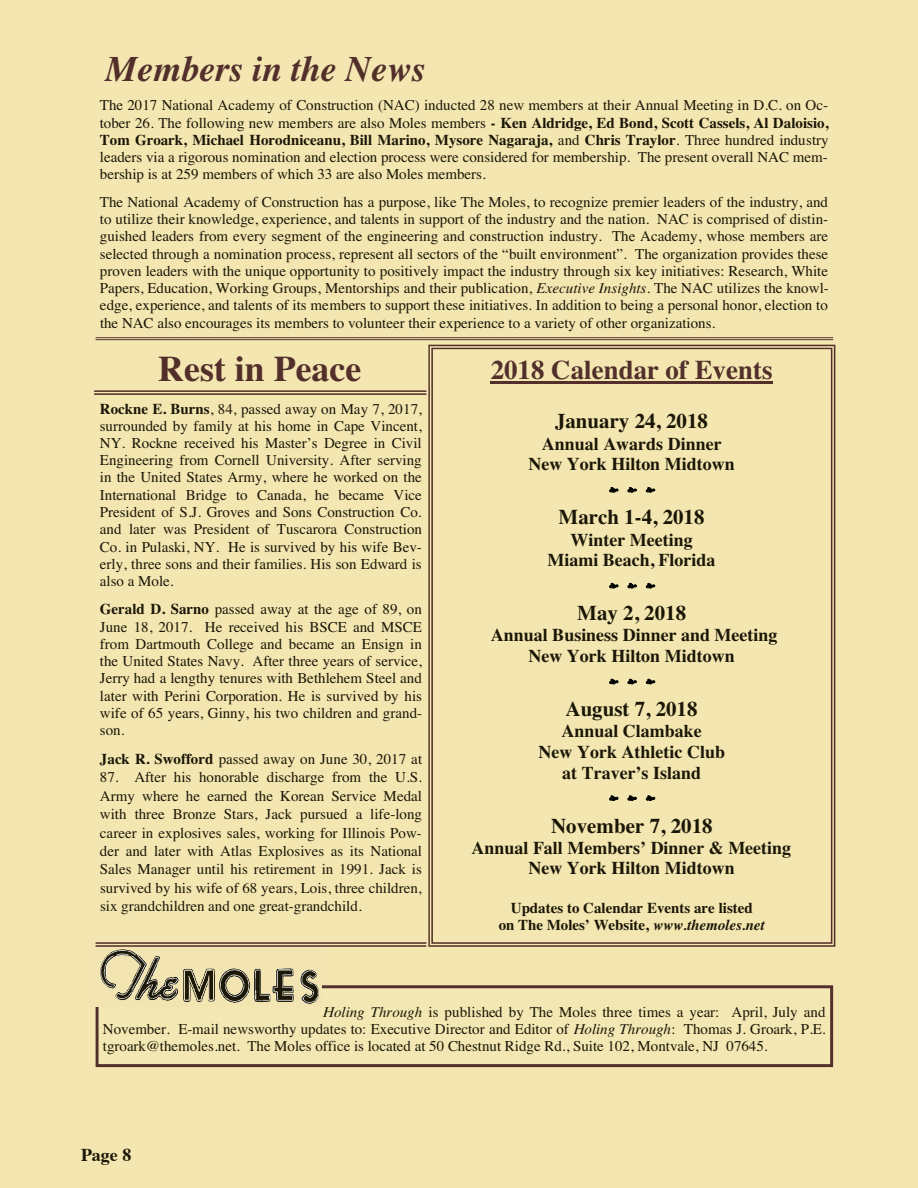
<style>
.page{position:relative;width:918px;height:1188px;background:#f3e6b1}
.page>*{position:absolute;margin:0;border:0;box-sizing:border-box;transform-origin:0 0}
.t1{font:italic 700 36px "Times";color:#522f2a}
.t2{font:700 36px "Times";color:#522f2a}
.t3{font:700 27px "Times";color:#522f2a}
.t4{font:700 21px "Times";color:#1b1707}
.t5{font:700 18px/20.7px "Times";color:#1b1707;text-align:center}
.t6{font:700 18px "Times";color:#1c1706}
.t7{font:15px/17.2px "Times";color:#1b1707;text-align:justify}
.t8{font:700 15px/17.2px "Times";color:#1b1707;text-align:center}
.s1{font-weight:700}
.s2{font-style:italic}
</style>
<div class="page">
<hr style="left:96px;top:337px;width:737px;height:1px;background:#522f2a">
<hr style="left:96px;top:339px;width:737px;height:1px;background:#522f2a">
<svg style="left:96px;top:985px;width:737px;height:82px"></svg>
<hr style="left:94px;top:390px;width:332px;height:2px;background:#522f2a">
<hr style="left:94px;top:393px;width:332px;height:2px;background:#522f2a">
<hr style="left:96px;top:942px;width:330px;height:2px;background:#522f2a">
<hr style="left:96px;top:945px;width:330px;height:2px;background:#522f2a">
<svg style="left:428px;top:345px;width:407px;height:602px"></svg>
<hr style="left:491px;top:382px;width:282px;height:2px;background:#522f2a">
<svg style="left:609px;top:487px;width:46px;height:5px"></svg>
<svg style="left:609px;top:583px;width:46px;height:5px"></svg>
<svg style="left:609px;top:679px;width:46px;height:5px"></svg>
<svg style="left:609px;top:796px;width:46px;height:5px"></svg>
<svg style="left:96px;top:949px;width:225px;height:58px"></svg>
<img style="left:100px;top:953px;width:47px;height:48px">
<h1 class="t1" style="left:105px;top:35px;width:321px">Members in the News</h1>
<p class="t7" style="left:100px;top:95px;width:730px">The 2017 National Academy of Construction (NAC) inducted 28 new members at their Annual Meeting in D.C. on Oc&shy;tober 26. The following new members are also Moles members <span class="s1">- Ken Aldridge, Ed Bond, Scott Cassels, Al Daloisio, Tom Groark, Michael Horodniceanu, Bill Marino, Mysore Nagaraja,</span> and <span class="s1">Chris Traylor</span>. Three hundred industry leaders via a rigorous nomination and election process were considered for membership. The present overall NAC mem&shy;bership is at 259 members of which 33 are also Moles members.</p>
<p class="t7" style="left:100px;top:192px;width:730px">The National Academy of Construction has a purpose, like The Moles, to recognize premier leaders of the industry, and to utilize their knowledge, experience, and talents in support of the industry and the nation. NAC is comprised of distin&shy;guished leaders from every segment of the engineering and construction industry. The Academy, whose members are selected through a nomination process, represent all sectors of the “built environment”. The organization provides these proven leaders with the unique opportunity to positively impact the industry through six key initiatives: Research, White Papers, Education, Working Groups, Mentorships and their publication, <span class="s2">Executive Insights</span>. The NAC utilizes the knowl&shy;edge, experience, and talents of its members to support these initiatives. In addition to being a personal honor, election to the NAC also encourages its members to volunteer their experience to a variety of other organizations.</p>
<h1 class="t2" style="left:158px;top:334px;width:205px">Rest in Peace</h1>
<p class="t7" style="left:100px;top:399px;width:324px"><span class="s1">Rockne E. Burns</span>, 84, passed away on May 7, 2017, surrounded by family at his home in Cape Vincent, NY. Rockne received his Master’s Degree in Civil Engineering from Cornell University. After serving in the United States Army, where he worked on the International Bridge to Canada, he became Vice President of S.J. Groves and Sons Construction Co. and later was President of Tuscarora Construction Co. in Pulaski, NY. He is survived by his wife Bev&shy;erly, three sons and their families. His son Edward is also a Mole.</p>
<p class="t7" style="left:100px;top:599px;width:324px"><span class="s1">Gerald D. Sarno</span> passed away at the age of 89, on June 18, 2017. He received his BSCE and MSCE from Dartmouth College and became an Ensign in the United States Navy. After three years of service, Jerry had a lengthy tenures with Bethlehem Steel and later with Perini Corporation. He is survived by his wife of 65 years, Ginny, his two children and grand&shy;son.</p>
<p class="t7" style="left:100px;top:749px;width:324px"><span class="s1">Jack R. Swofford</span> passed away on June 30, 2017 at</p>
<p class="t7" style="left:100px;top:767px;width:324px;line-height:18.5px">87. After his honorable discharge from the U.S.<br>Army where he earned the Korean Service Medal with three Bronze Stars, Jack pursued a life-long career in explosives sales, working for Illinois Pow&shy;der and later with Atlas Explosives as its National Sales Manager until his retirement in 1991. Jack is survived by his wife of 68 years, Lois, three children, six grandchildren and one great-grandchild.</p>
<h2 class="t3" style="left:491px;top:344px;width:283px">2018 Calendar of Events</h2>
<h3 class="t4" style="left:555px;top:401px;width:154px">January 24, 2018</h3>
<p class="t5" style="left:529px;top:431px;width:208px">Annual Awards Dinner<br>New York Hilton Midtown</p>
<h3 class="t4" style="left:559px;top:497px;width:147px">March 1-4, 2018</h3>
<p class="t5" style="left:548px;top:527px;width:169px">Winter Meeting<br>Miami Beach, Florida</p>
<h3 class="t4" style="left:577px;top:593px;width:110px">May 2, 2018</h3>
<p class="t5" style="left:491px;top:623px;width:288px">Annual Business Dinner and Meeting<br>New York Hilton Midtown</p>
<h3 class="t4" style="left:566px;top:689px;width:133px">August 7, 2018</h3>
<p class="t5" style="left:539px;top:719px;width:188px">Annual Clambake<br>New York Athletic Club at Traver’s Island</p>
<h3 class="t4" style="left:551px;top:805px;width:163px">November 7, 2018</h3>
<p class="t5" style="left:472px;top:835px;width:321px">Annual Fall Members’ Dinner &amp; Meeting<br>New York Hilton Midtown</p>
<p class="t8" style="left:499px;top:898px;width:268px">Updates to Calendar Events are listed<br>on The Moles’ Website, <span class="s2">www.themoles.net</span></p>
<p class="t7" style="left:103px;top:1002px;width:724px;text-indent:220px"><span class="s2">Holing Through</span> is published by The Moles three times a year: April, July and November. E-mail newsworthy updates to: Executive Director and Editor of <span class="s2">Holing Through</span>: Thomas J. Groark, P.E. tgroark@themoles.net. The Moles office is located at 50 Chestnut Ridge Rd., Suite 102, Montvale, NJ 07645.</p>
<p class="t6" style="left:81px;top:1138px;width:52px">Page 8</p>
</div>
